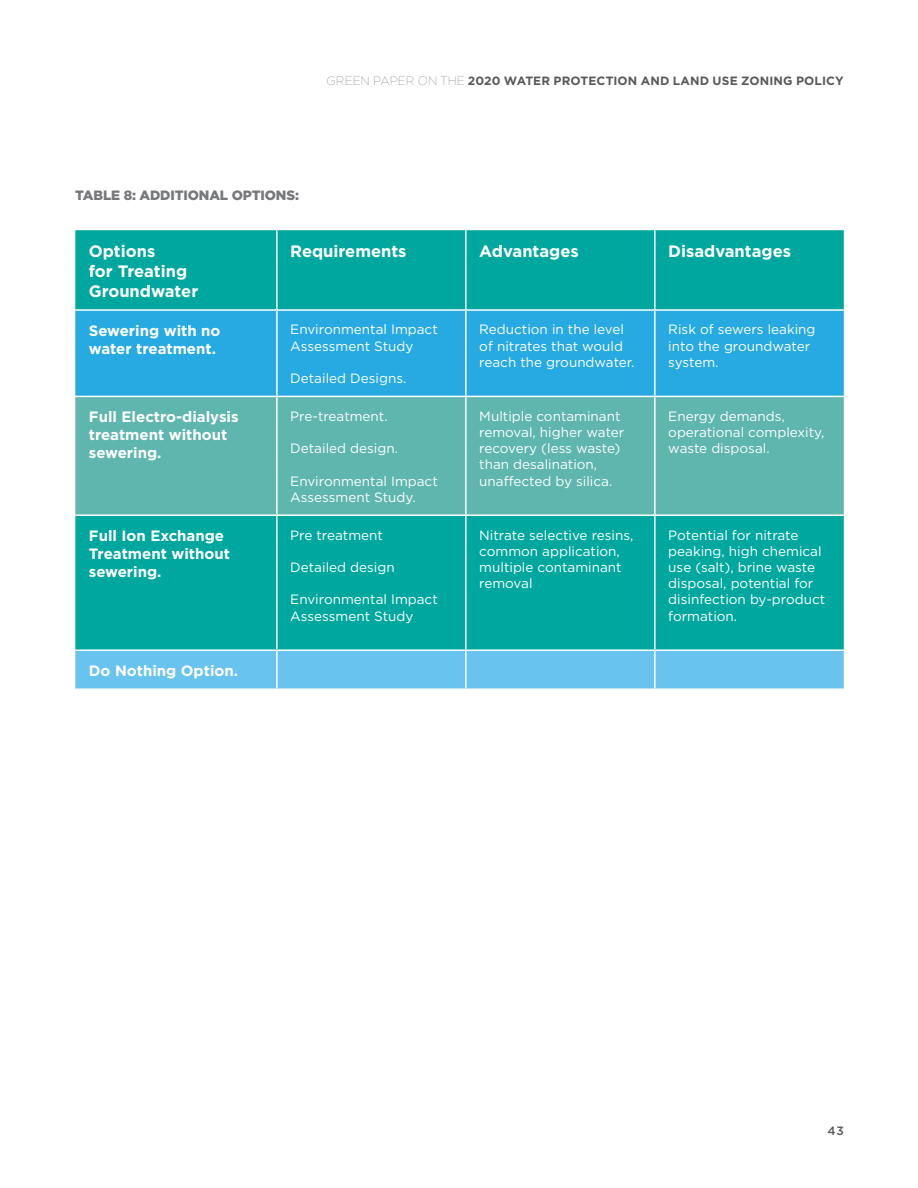
<style>
.page{position:relative;width:918px;height:1188px;background:#fff}
.page>*{position:absolute;margin:0;border:0;box-sizing:border-box;transform-origin:0 0}
.t1{font:700 16.5px/19.8px "Gotham";color:#fff}
.t2{font:700 15px/18px "Gotham";color:#fff}
.t3{font:13.5px/16.2px "Gotham";color:#fff}
.t4{font:900 13.5px "Gotham";letter-spacing:-.01em;color:#77787b}
.t5{font:700 12px "Gotham";letter-spacing:.01em;color:#58595b}
.t6{font:500 12px "Gotham";color:#58595b}
.s1{font-weight:100}
</style>
<div class="page">
<div style="left:75px;top:230px;width:769px;height:419px;background:#00a79e"></div>
<div style="left:75px;top:311px;width:769px;height:85px;background:#27aae1"></div>
<div style="left:75px;top:397px;width:769px;height:117px;background:#5eb6af"></div>
<div style="left:75px;top:651px;width:769px;height:37px;background:#68c3ee"></div>
<hr style="left:276px;top:230px;width:2px;height:79px;background:#fff">
<hr style="left:465px;top:230px;width:2px;height:79px;background:#fff">
<hr style="left:654px;top:230px;width:2px;height:79px;background:#fff">
<hr style="left:75px;top:309px;width:202px;height:2px;background:#fff">
<hr style="left:277px;top:309px;width:189px;height:2px;background:#fff">
<hr style="left:276px;top:311px;width:2px;height:85px;background:#fff">
<hr style="left:466px;top:309px;width:189px;height:2px;background:#fff">
<hr style="left:465px;top:311px;width:2px;height:85px;background:#fff">
<hr style="left:655px;top:309px;width:189px;height:2px;background:#fff">
<hr style="left:654px;top:311px;width:2px;height:85px;background:#fff">
<hr style="left:75px;top:396px;width:202px;height:1px;background:#fff">
<hr style="left:277px;top:396px;width:189px;height:1px;background:#fff">
<hr style="left:276px;top:397px;width:2px;height:117px;background:#fff">
<hr style="left:466px;top:396px;width:189px;height:1px;background:#fff">
<hr style="left:465px;top:397px;width:2px;height:117px;background:#fff">
<hr style="left:655px;top:396px;width:189px;height:1px;background:#fff">
<hr style="left:654px;top:397px;width:2px;height:117px;background:#fff">
<hr style="left:75px;top:514px;width:202px;height:2px;background:#fff">
<hr style="left:277px;top:514px;width:189px;height:2px;background:#fff">
<hr style="left:276px;top:516px;width:2px;height:133px;background:#fff">
<hr style="left:466px;top:514px;width:189px;height:2px;background:#fff">
<hr style="left:465px;top:516px;width:2px;height:133px;background:#fff">
<hr style="left:655px;top:514px;width:189px;height:2px;background:#fff">
<hr style="left:654px;top:516px;width:2px;height:133px;background:#fff">
<hr style="left:276px;top:651px;width:2px;height:37px;background:#fff">
<hr style="left:465px;top:651px;width:2px;height:37px;background:#fff">
<hr style="left:654px;top:651px;width:2px;height:37px;background:#fff">
<p class="t5" style="left:326px;top:73px;width:519px"><span class="s1">GREEN PAPER ON THE</span> 2020 WATER PROTECTION AND LAND USE ZONING POLICY</p>
<p class="t4" style="left:75px;top:186px;width:225px">TABLE 8: ADDITIONAL OPTIONS:</p>
<p class="t1" style="left:89px;top:241px;width:111px">Options<br>for Treating<br>Groundwater</p>
<p class="t1" style="left:290px;top:241px;width:118px">Requirements</p>
<p class="t1" style="left:479px;top:241px;width:101px">Advantages</p>
<p class="t1" style="left:668px;top:241px;width:124px">Disadvantages</p>
<p class="t2" style="left:89px;top:321px;width:133px">Sewering with no water treatment.</p>
<p class="t3" style="left:290px;top:321px;width:149px">Environmental Impact<br>Assessment Study</p>
<p class="t3" style="left:290px;top:370px;width:118px">Detailed Designs.</p>
<p class="t3" style="left:479px;top:321px;width:157px">Reduction in the level of nitrates that would reach the groundwater.</p>
<p class="t3" style="left:668px;top:321px;width:149px">Risk of sewers leaking into the groundwater system.</p>
<p class="t2" style="left:89px;top:408px;width:151px">Full Electro-dialysis treatment without sewering.</p>
<p class="t3" style="left:290px;top:408px;width:99px">Pre-treatment.</p>
<p class="t3" style="left:290px;top:440px;width:109px">Detailed design.</p>
<p class="t3" style="left:290px;top:472px;width:149px">Environmental Impact<br>Assessment Study.</p>
<p class="t2" style="left:89px;top:526px;width:143px">Full Ion Exchange<br>Treatment without sewering.</p>
<p class="t3" style="left:290px;top:526px;width:94px">Pre treatment</p>
<p class="t3" style="left:290px;top:559px;width:106px">Detailed design</p>
<p class="t3" style="left:290px;top:591px;width:149px">Environmental Impact<br>Assessment Study</p>
<p class="t2" style="left:89px;top:661px;width:151px">Do Nothing Option.</p>
<p class="t3" style="left:479px;top:408px;width:147px">Multiple contaminant removal, higher water recovery (less waste) than desalination, unaffected by silica.</p>
<p class="t3" style="left:668px;top:408px;width:158px">Energy demands, operational complexity, waste disposal.</p>
<p class="t3" style="left:479px;top:526px;width:156px">Nitrate selective resins, common application, multiple contaminant removal</p>
<p class="t3" style="left:668px;top:526px;width:158px">Potential for nitrate peaking, high chemical use (salt), brine waste disposal, potential for disinfection by-product formation.</p>
<p class="t6" style="left:828px;top:1123px;width:18px">43</p>
</div>
